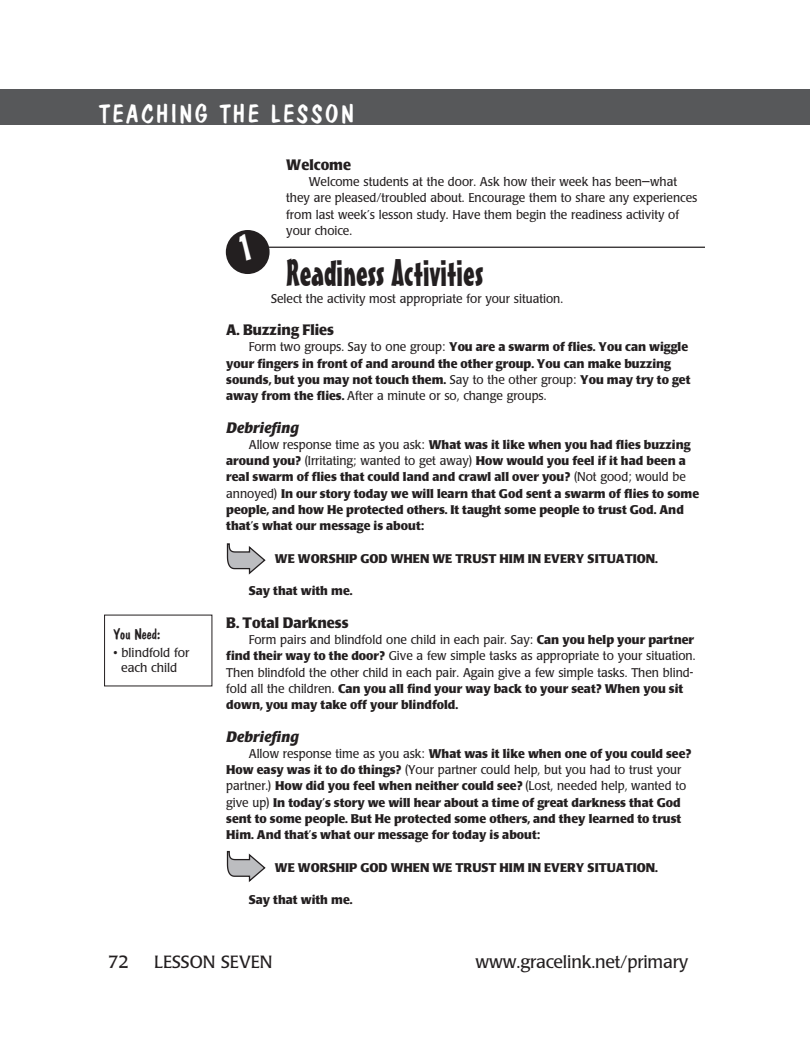
<style>
.page{position:relative;width:810px;height:1047px;background:#fff}
.page>*{position:absolute;margin:0;border:0;box-sizing:border-box;transform-origin:0 0}
.section_title{font:37.5px "Mister Earl BT";color:#231f20}
.t1{font:25px "Dom Casual D";letter-spacing:.1em;color:#fff}
.t2{font:17.5px "Poppl Laudatio";letter-spacing:-.01em;color:#231f20}
.subhead{font:700 15px "Poppl Laudatio";color:#231f20;scale:.95 1}
.subhead-2{font:italic 700 15px "Poppl Laudatio";color:#231f20}
.You_Need_head{font:15px "Dom Casual D";color:#231f20}
.body{font:700 12.5px/16.2px "Poppl Laudatio";color:#231f20}
.body-2{font:12.5px/16.2px "Poppl Laudatio";color:#231f20;scale:.95 1}
.Welcome{font:12.5px/16.2px "Poppl Laudatio";color:#231f20;scale:.95 1}
.body-Xindent{font:700 12.5px "Poppl Laudatio";color:#231f20}
.You_Need_items{font:12.5px/15px "Poppl Laudatio";color:#231f20;text-align:center}
.s1{font-weight:400}
.s2{font-weight:700}
</style>
<div class="page">
<hr style="left:266px;top:246px;width:439px;height:2px;background:#231f20">
<div style="left:0;top:89px;width:765px;height:36px;background:#57585a"></div>
<div style="left:765px;top:89px;width:45px;height:36px;background:#57585a"></div>
<svg style="left:227px;top:543px;width:39px;height:31px"></svg>
<svg style="left:227px;top:850px;width:39px;height:32px"></svg>
<svg style="left:226px;top:230px;width:44px;height:44px"></svg>
<p class="t1" style="left:99px;top:99px;width:256px">TEACHING THE LESSON</p>
<p class="You_Need_head" style="left:114px;top:624px;width:48px">You Need:</p>
<p class="You_Need_items" style="left:114px;top:645px;width:77px">• blindfold for each child</p>
<p class="subhead" style="left:286px;top:156px;width:70px">Welcome</p>
<p class="Welcome" style="left:286px;top:174px;width:434px;text-indent:22px">Welcome students at the door. Ask how their week has been—what they are pleased/troubled about. Encourage them to share any experiences from last week’s lesson study. Have them begin the readiness activity of your choice.</p>
<p class="section_title" style="left:286px;top:250px;width:199px">Readiness Activities</p>
<p class="body-2" style="left:271px;top:290px;width:309px">Select the activity most appropriate for your situation.</p>
<p class="subhead" style="left:226px;top:321px;width:115px">A. Buzzing Flies</p>
<p class="body" style="left:226px;top:339px;width:466px;text-indent:22px"><span class="s1">Form two groups. Say to one group:</span> You are a swarm of flies. You can wiggle your fingers in front of and around the other group. You can make buzzing sounds, but you may not touch them. <span class="s1">Say to the other group:</span> You may try to get away from the flies. <span class="s1">After a minute or so, change groups.</span></p>
<p class="subhead-2" style="left:226px;top:419px;width:74px">Debriefing</p>
<p class="body" style="left:226px;top:436px;width:474px;text-indent:22px"><span class="s1">Allow response time as you ask:</span> What was it like when you had flies buzzing around you? <span class="s1">(Irritating; wanted to get away)</span> How would you feel if it had been a real swarm of flies that could land and crawl all over you? <span class="s1">(Not good; would be annoyed)</span> In our story today we will learn that God sent a swarm of flies to some people, and how He protected others. It taught some people to trust God. And that’s what our message is about:</p>
<p class="body-Xindent" style="left:275px;top:551px;width:384px">WE WORSHIP GOD WHEN WE TRUST HIM IN EVERY SITUATION.</p>
<p class="body" style="left:249px;top:583px;width:105px">Say that with me.</p>
<p class="subhead" style="left:226px;top:614px;width:130px">B. Total Darkness</p>
<p class="body-2" style="left:226px;top:631px;width:495px;text-indent:22px">Form pairs and blindfold one child in each pair. Say: <span class="s2">Can you help your partner find their way to the door?</span> Give a few simple tasks as appropriate to your situation.<br>Then blindfold the other child in each pair. Again give a few simple tasks. Then blind&shy;fold all the children. <span class="s2">Can you all find your way back to your seat? When you sit down, you may take off your blindfold.</span></p>
<p class="subhead-2" style="left:226px;top:727px;width:74px">Debriefing</p>
<p class="body" style="left:226px;top:745px;width:467px;text-indent:22px"><span class="s1">Allow response time as you ask:</span> What was it like when one of you could see?<br>How easy was it to do things? <span class="s1">(Your partner could help, but you had to trust your partner.)</span> How did you feel when neither could see? <span class="s1">(Lost, needed help, wanted to give up)</span> In today’s story we will hear about a time of great darkness that God sent to some people. But He protected some others, and they learned to trust Him. And that’s what our message for today is about:</p>
<p class="body-Xindent" style="left:275px;top:860px;width:384px">WE WORSHIP GOD WHEN WE TRUST HIM IN EVERY SITUATION.</p>
<p class="body" style="left:249px;top:891px;width:105px">Say that with me.</p>
<p class="t2" style="left:108px;top:952px;width:23px">72</p>
<p class="t2" style="left:154px;top:952px;width:120px">LESSON SEVEN</p>
<p class="t2" style="left:476px;top:952px;width:214px">www.gracelink.net/primary</p>
</div>
